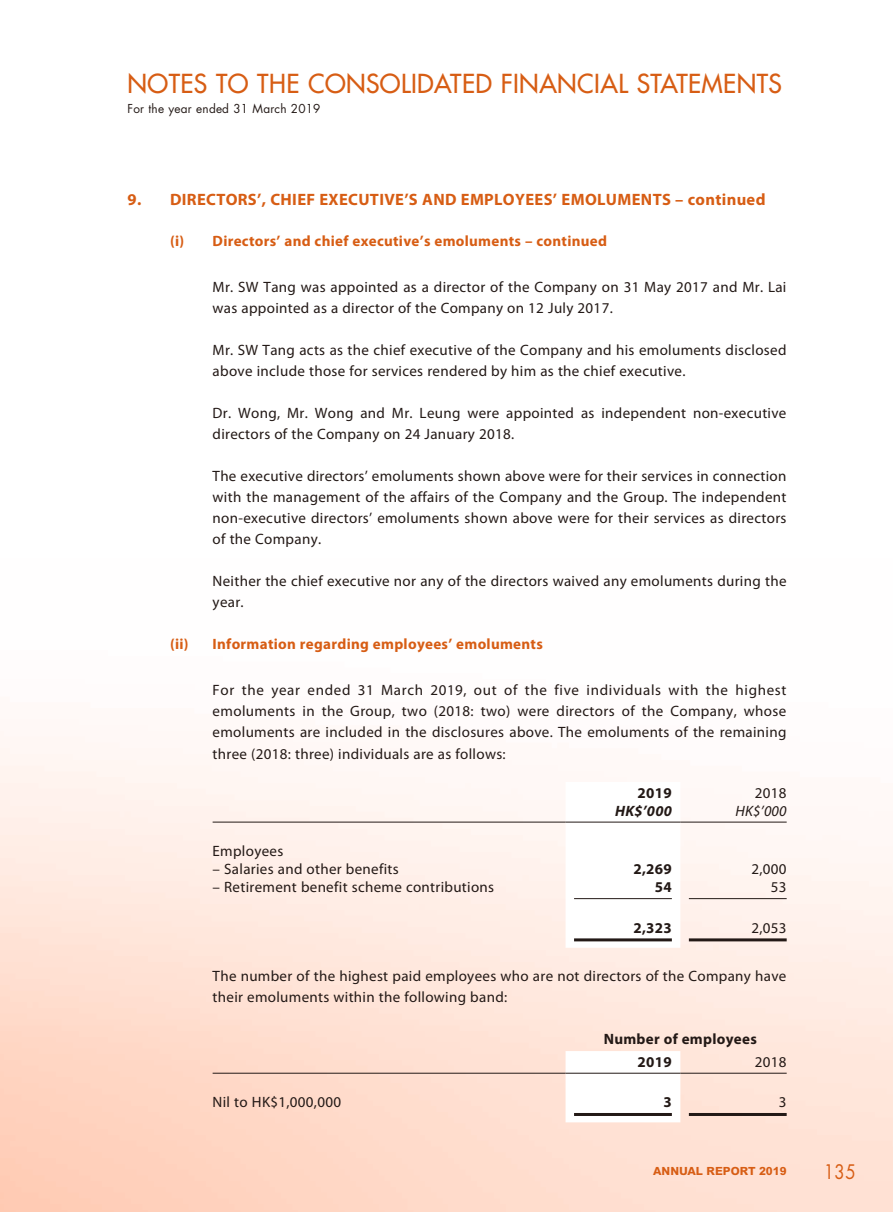
<style>
.page{position:relative;width:893px;height:1212px;background:#fff}
.page>*{position:absolute;margin:0;border:0;box-sizing:border-box;transform-origin:0 0}
.t1{font:500 25.5px "Futura Std";letter-spacing:.015em;color:#d75d14}
.t2{font:19.5px "Futura Std";color:#d75d14;scale:.86 1}
.t3{font:700 16.5px "Myriad Pro";letter-spacing:.02em;color:#d75d14}
.t4{font:15px/21px "Myriad Pro";letter-spacing:.02em;color:#231916}
.t5{font:700 15px "Myriad Pro";letter-spacing:.02em;color:#d75d14}
.t6{font:700 15px/22.2px "Myriad Pro";letter-spacing:.02em;color:#231916}
.t7{font:italic 700 15px "Myriad Pro";color:#231916}
.t8{font:italic 15px "Myriad Pro";color:#231916}
.t9{font:12px "Futura Std";letter-spacing:.02em;color:#231916}
.t10{font:800 11.25px "Arial MT Std";color:#d75d14}
</style>
<div class="page">
<svg style="left:566px;top:821px;width:114px;height:127px"></svg>
<hr style="left:213px;top:822px;width:353px;height:1px;background:#231916">
<hr style="left:566px;top:822px;width:114px;height:1px;background:#231916">
<hr style="left:680px;top:822px;width:107px;height:1px;background:#231916">
<hr style="left:574px;top:898px;width:98px;height:1px;background:#231916">
<hr style="left:689px;top:898px;width:98px;height:1px;background:#231916">
<hr style="left:574px;top:938px;width:98px;height:3px;background:#231916">
<hr style="left:689px;top:938px;width:98px;height:3px;background:#231916">
<svg style="left:566px;top:1072px;width:114px;height:41px"></svg>
<hr style="left:213px;top:1073px;width:353px;height:1px;background:#231916">
<hr style="left:566px;top:1073px;width:114px;height:1px;background:#231916">
<hr style="left:680px;top:1073px;width:107px;height:1px;background:#231916">
<hr style="left:574px;top:1113px;width:98px;height:3px;background:#231916">
<hr style="left:689px;top:1113px;width:98px;height:3px;background:#231916">
<h1 class="t1" style="left:128px;top:68px;width:656px">NOTES TO THE CONSOLIDATED FINANCIAL STATEMENTS</h1>
<p class="t9" style="left:128px;top:101px;width:194px">For the year ended 31 March 2019</p>
<p class="t3" style="left:128px;top:189px;width:639px">9. DIRECTORS’, CHIEF EXECUTIVE’S AND EMPLOYEES’ EMOLUMENTS – continued</p>
<p class="t5" style="left:170px;top:231px;width:438px">(i) Directors’ and chief executive’s emoluments – continued</p>
<p class="t4" style="left:213px;top:276px;width:575px">Mr. SW Tang was appointed as a director of the Company on 31 May 2017 and Mr. Lai was appointed as a director of the Company on 12 July 2017.</p>
<p class="t4" style="left:213px;top:339px;width:575px">Mr. SW Tang acts as the chief executive of the Company and his emoluments disclosed above include those for services rendered by him as the chief executive.</p>
<p class="t4" style="left:213px;top:402px;width:575px">Dr. Wong, Mr. Wong and Mr. Leung were appointed as independent non-executive directors of the Company on 24 January 2018.</p>
<p class="t4" style="left:213px;top:465px;width:575px;text-align:justify">The executive directors’ emoluments shown above were for their services in connection with the management of the affairs of the Company and the Group. The independent non-executive directors’ emoluments shown above were for their services as directors of the Company.</p>
<p class="t4" style="left:213px;top:570px;width:575px">Neither the chief executive nor any of the directors waived any emoluments during the year.</p>
<p class="t5" style="left:170px;top:634px;width:374px">(ii) Information regarding employees’ emoluments</p>
<p class="t4" style="left:213px;top:680px;width:575px;text-align:justify">For the year ended 31 March 2019, out of the five individuals with the highest emoluments in the Group, two (2018: two) were directors of the Company, whose emoluments are included in the disclosures above. The emoluments of the remaining three (2018: three) individuals are as follows:</p>
<p class="t6" style="left:638px;top:781px;width:36px">2019</p>
<p class="t4" style="left:755px;top:782px;width:33px">2018</p>
<p class="t7" style="left:615px;top:801px;width:58px">HK$’000</p>
<p class="t8" style="left:735px;top:801px;width:53px">HK$’000</p>
<p class="t4" style="left:213px;top:840px;width:72px">Employees</p>
<p class="t4" style="left:213px;top:858px;width:188px">– Salaries and other benefits</p>
<p class="t6" style="left:633px;top:857px;width:40px">2,269</p>
<p class="t4" style="left:751px;top:858px;width:37px">2,000</p>
<p class="t4" style="left:213px;top:876px;width:283px">– Retirement benefit scheme contributions</p>
<p class="t6" style="left:655px;top:875px;width:18px">54</p>
<p class="t4" style="left:771px;top:876px;width:17px">53</p>
<p class="t6" style="left:633px;top:916px;width:40px">2,323</p>
<p class="t4" style="left:751px;top:917px;width:37px">2,053</p>
<p class="t4" style="left:213px;top:965px;width:575px">The number of the highest paid employees who are not directors of the Company have their emoluments within the following band:</p>
<p class="t6" style="left:638px;top:1028px;width:121px;text-indent:-34px">Number of employees<br>2019</p>
<p class="t4" style="left:755px;top:1051px;width:33px">2018</p>
<p class="t4" style="left:213px;top:1091px;width:130px">Nil to HK$1,000,000</p>
<p class="t6" style="left:663px;top:1090px;width:10px">3</p>
<p class="t4" style="left:779px;top:1091px;width:9px">3</p>
<p class="t10" style="left:653px;top:1164px;width:135px">ANNUAL REPORT 2019</p>
<h2 class="t2" style="left:824px;top:1159px;width:38px">135</h2>
</div>
